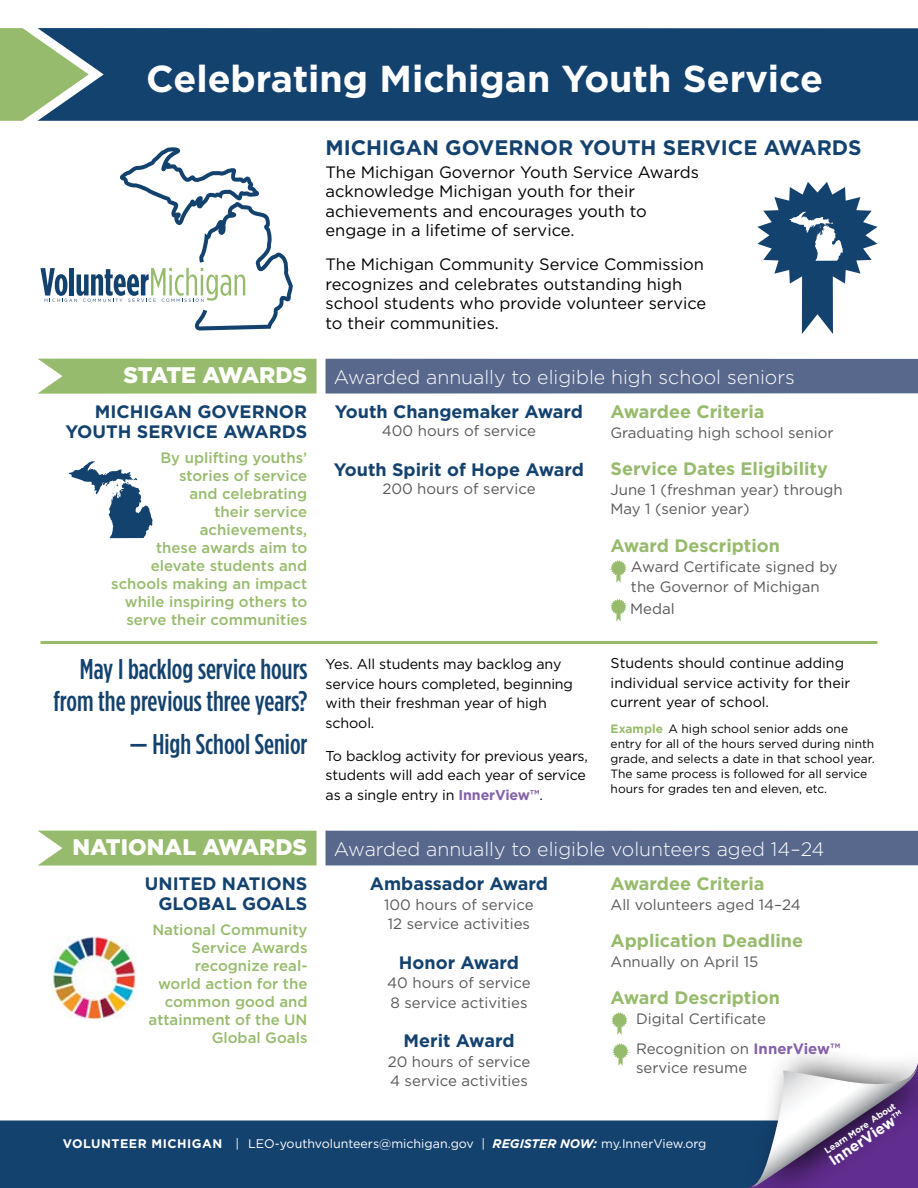
<style>
.page{position:relative;width:918px;height:1188px;background:#fff}
.page>*{position:absolute;margin:0;border:0;box-sizing:border-box;transform-origin:0 0}
.t1{font:700 37.5px "Gotham";color:#fff}
.t2{font:500 28.5px/31.5px "Gotham Condensed";color:#14426f;text-align:right}
.t3{font:700 21px "Gotham";color:#14426f}
.t4{font:300 19.5px "Gotham";color:#fff}
.t5{font:700 18px/19.5px "Gotham";color:#14426f;text-align:right}
.t6{font:700 18px "Gotham";color:#97bb6c}
.t7{font:16.5px/19.5px "Gotham";color:#000}
.t8{font:15px/19.5px "Gotham";color:#58595b}
.t9{font:500 15px/18px "Gotham";color:#97bb6c;text-align:right}
.t10{font:700 15px "Gotham";color:#fff}
.t11{font:14.25px/19.5px "Gotham";letter-spacing:-.01em;color:#000}
.t12{font:12.45px "Gotham";color:#fff}
.t13{font:12px/15px "Gotham";color:#000}
.t14{font:700 9px "Gotham";color:#fff}
.s1{font-weight:900;font-size:22.5px}
.s2{font-weight:700;color:#8462a9}
.s3{font-weight:700;color:#97bb6c}
.s4{font-weight:700}
.s5{font-weight:700;font-style:italic}
</style>
<div class="page">
<div style="left:0;top:28px;width:38px;height:93px;background:#97bb6c"></div>
<svg style="left:38px;top:28px;width:880px;height:93px;background:#1d4971"></svg>
<svg style="left:40px;top:147px;width:253px;height:184px"></svg>
<div style="left:0;top:1120px;width:742px;height:68px;background:#14426f"></div>
<svg style="left:757px;top:182px;width:121px;height:152px"></svg>
<div style="left:742px;top:1043px;width:176px;height:145px;background:#000;opacity:.75"></div>
<svg style="left:747px;top:1063px;width:171px;height:125px"></svg>
<div style="left:325px;top:831px;width:593px;height:34px;background:#58678c"></div>
<svg style="left:38px;top:831px;width:278px;height:35px;background:#9dbe74"></svg>
<svg style="left:611px;top:1012px;width:17px;height:23px"></svg>
<svg style="left:613px;top:1043px;width:16px;height:23px"></svg>
<img style="left:52px;top:937px;width:84px;height:82px">
<div style="left:325px;top:359px;width:593px;height:35px;background:#58678c"></div>
<svg style="left:38px;top:359px;width:278px;height:35px;background:#9cbe74"></svg>
<svg style="left:610px;top:599px;width:17px;height:23px"></svg>
<svg style="left:610px;top:560px;width:17px;height:23px"></svg>
<svg style="left:69px;top:461px;width:84px;height:77px"></svg>
<hr style="left:40px;top:641px;width:838px;height:3px;background:#97bb6c">
<h1 class="t1" style="left:146px;top:57px;width:679px">Celebrating Michigan Youth Service</h1>
<h3 class="t3" style="left:326px;top:135px;width:538px">MICHIGAN GOVERNOR YOUTH SERVICE AWARDS</h3>
<p class="t7" style="left:326px;top:162px;width:375px">The Michigan Governor Youth Service Awards acknowledge Michigan youth for their achievements and encourages youth to engage in a lifetime of service.</p>
<p class="t7" style="left:326px;top:254px;width:382px">The Michigan Community Service Commission recognizes and celebrates outstanding high school students who provide volunteer service to their communities.</p>
<h3 class="t4" style="left:123px;top:364px;width:673px"><span class="s1">STATE AWARDS</span> Awarded annually to eligible high school seniors</h3>
<p class="t5" style="left:65px;top:402px;width:243px">MICHIGAN GOVERNOR<br>YOUTH SERVICE AWARDS</p>
<p class="t9" style="left:111px;top:449px;width:198px">By uplifting youths’ stories of service<br>and celebrating<br>their service achievements,<br>these awards aim to elevate students and schools making an impact while inspiring others to serve their communities</p>
<h2 class="t2" style="left:54px;top:653px;width:256px">May I backlog service hours from the previous three years?</h2>
<h2 class="t2" style="left:130px;top:728px;width:180px">— High School Senior</h2>
<p class="t5" style="left:335px;top:402px;width:250px">Youth Changemaker Award</p>
<p class="t8" style="left:382px;top:421px;width:156px">400 hours of service</p>
<p class="t5" style="left:334px;top:459px;width:252px">Youth Spirit of Hope Award</p>
<p class="t8" style="left:382px;top:479px;width:155px">200 hours of service</p>
<p class="t11" style="left:326px;top:654px;width:249px">Yes. All students may backlog any service hours completed, beginning with their freshman year of high school.</p>
<p class="t11" style="left:326px;top:746px;width:264px">To backlog activity for previous years, students will add each year of service as a single entry in <span class="s2">InnerView™</span>.</p>
<p class="t6" style="left:610px;top:402px;width:156px">Awardee Criteria</p>
<p class="t8" style="left:610px;top:422px;width:224px">Graduating high school senior</p>
<p class="t6" style="left:610px;top:459px;width:219px">Service Dates Eligibility</p>
<p class="t8" style="left:610px;top:479px;width:234px">June 1 (freshman year) through<br>May 1 (senior year)</p>
<p class="t6" style="left:610px;top:535px;width:171px">Award Description</p>
<p class="t8" style="left:631px;top:557px;width:208px">Award Certificate signed by the Governor of Michigan</p>
<p class="t8" style="left:630px;top:598px;width:46px">Medal</p>
<p class="t11" style="left:611px;top:653px;width:241px">Students should continue adding individual service activity for their current year of school.</p>
<p class="t13" style="left:611px;top:721px;width:265px"><span class="s3">Example</span> A high school senior adds one entry for all of the hours served during ninth grade, and selects a date in that school year.<br>The same process is followed for all service hours for grades ten and eleven, etc.</p>
<h3 class="t4" style="left:72px;top:837px;width:754px"><span class="s1">NATIONAL AWARDS</span> Awarded annually to eligible volunteers aged 14–24</h3>
<p class="t6" style="left:610px;top:873px;width:156px">Awardee Criteria</p>
<p class="t8" style="left:610px;top:894px;width:192px">All volunteers aged 14–24</p>
<p class="t6" style="left:610px;top:930px;width:194px">Application Deadline</p>
<p class="t8" style="left:610px;top:951px;width:149px">Annually on April 15</p>
<p class="t6" style="left:610px;top:987px;width:171px">Award Description</p>
<p class="t8" style="left:636px;top:1003px;width:206px;line-height:30px">Digital Certificate<br>Recognition on <span class="s2">InnerView™</span></p>
<p class="t8" style="left:636px;top:1058px;width:113px">service resume</p>
<p class="t5" style="left:370px;top:873px;width:180px">Ambassador Award</p>
<p class="t8" style="left:384px;top:894px;width:151px">100 hours of service<br>12 service activities</p>
<p class="t5" style="left:399px;top:952px;width:122px">Honor Award</p>
<p class="t8" style="left:387px;top:973px;width:145px">40 hours of service<br>8 service activities</p>
<p class="t5" style="left:403px;top:1031px;width:113px">Merit Award</p>
<p class="t8" style="left:388px;top:1051px;width:144px">20 hours of service<br>4 service activities</p>
<p class="t5" style="left:145px;top:873px;width:164px">UNITED NATIONS<br>GLOBAL GOALS</p>
<p class="t9" style="left:149px;top:921px;width:160px">National Community<br>Service Awards recognize real&shy;world action for the common good and attainment of the UN<br>Global Goals</p>
<p class="t12" style="left:63px;top:1135px;width:645px"><span class="s4">VOLUNTEER MICHIGAN</span> | LEO-youthvolunteers@michigan.gov | <span class="s5">REGISTER NOW:</span> my.InnerView.org</p>
<p class="t14" style="left:823px;top:1147px;width:85px;rotate:-34deg">Learn More About</p>
<p class="t10" style="left:826px;top:1155px;width:88px;rotate:-34deg">InnerView™</p>
</div>
